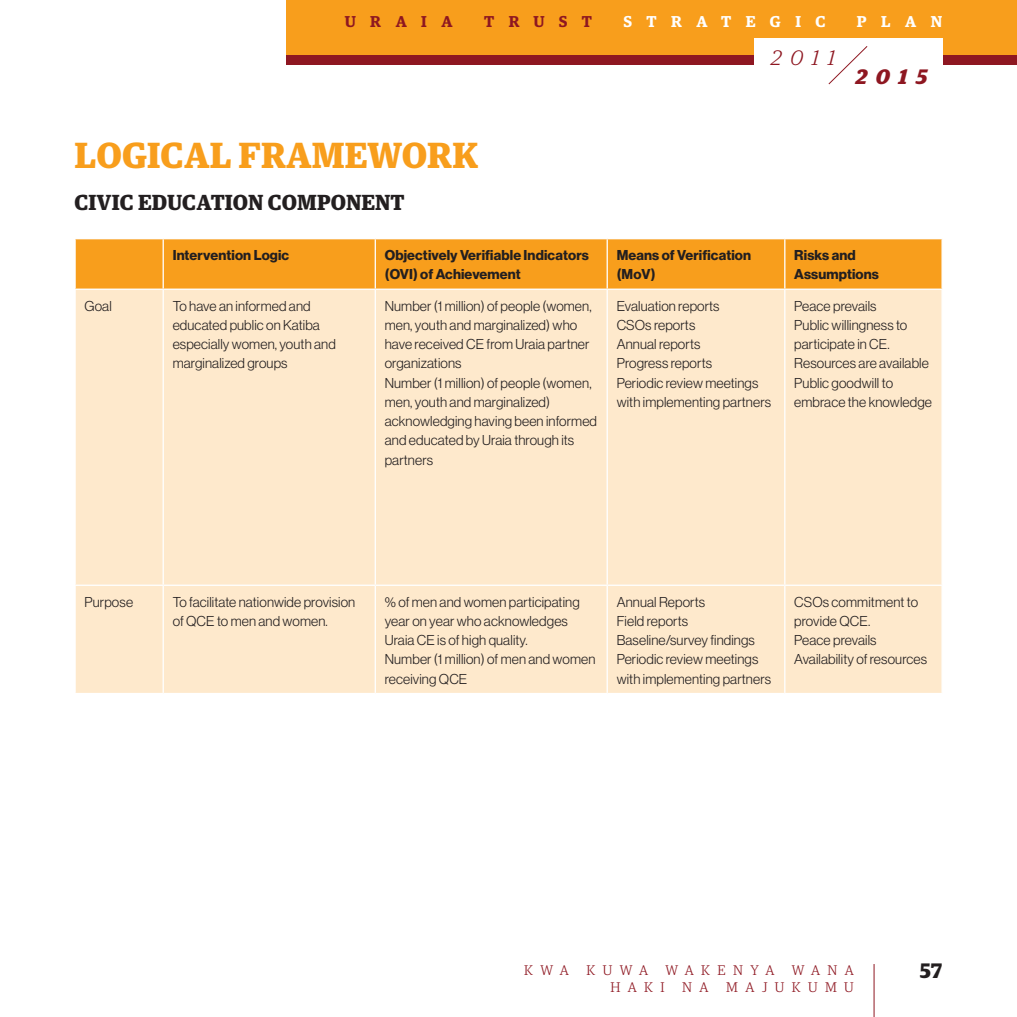
<style>
.page{position:relative;width:1017px;height:1017px;background:#fff}
.page>*{position:absolute;margin:0;border:0;box-sizing:border-box;transform-origin:0 0}
.t1{font:900 35px "Guardian Text Egyp";color:#f89e1c}
.t2{font:900 21px "Guardian Text Egyp";color:#231f20}
.t3{font:italic 700 21px "Guardian Egyp";color:#8e1721}
.t4{font:italic 300 21px "Guardian Egyp";color:#8e1721}
.t5{font:700 21px "Guardian Egyp";color:#231f20}
.t6{font:600 15.75px "Guardian Egyp";letter-spacing:.92em;color:#fff}
.t7{font:600 15.75px "Guardian Egyp";letter-spacing:.92em;color:#8e1721}
.t8{font:300 14px/19.2px "Haas Grot Disp 45";letter-spacing:.01em;color:#231f20}
.t9{font:700 14px/19.2px "Haas Grot Disp 75";letter-spacing:.01em;color:#231f20}
.t10{font:300 14px "Guardian Egyp";letter-spacing:.53em;color:#8e1721}
</style>
<div class="page">
<div style="left:286px;top:0;width:731px;height:65px;background:#f89e1c"></div>
<div style="left:286px;top:55px;width:731px;height:10px;background:#8e1721"></div>
<hr style="left:874px;top:964px;width:1px;height:53px;background:#8e1721">
<div style="left:754px;top:38px;width:188px;height:33px;background:#fff"></div>
<svg style="left:828px;top:46px;width:40px;height:39px"></svg>
<div style="left:76px;top:239px;width:865px;height:50px;background:#f89e1c"></div>
<div style="left:76px;top:290px;width:865px;height:403px;background:#fee9cc"></div>
<hr style="left:163px;top:239px;width:1px;height:50px;background:#fff">
<hr style="left:375px;top:239px;width:1px;height:50px;background:#fff">
<hr style="left:607px;top:239px;width:1px;height:50px;background:#fff">
<hr style="left:784px;top:239px;width:1px;height:50px;background:#fff">
<hr style="left:163px;top:290px;width:1px;height:295px;background:#fff">
<hr style="left:375px;top:290px;width:1px;height:295px;background:#fff">
<hr style="left:607px;top:290px;width:1px;height:295px;background:#fff">
<hr style="left:784px;top:290px;width:1px;height:295px;background:#fff">
<hr style="left:74px;top:585px;width:89px;height:1px;background:#fff">
<hr style="left:163px;top:585px;width:212px;height:1px;background:#fff">
<hr style="left:163px;top:586px;width:1px;height:107px;background:#fff">
<hr style="left:375px;top:585px;width:232px;height:1px;background:#fff">
<hr style="left:375px;top:586px;width:1px;height:107px;background:#fff">
<hr style="left:607px;top:585px;width:178px;height:1px;background:#fff">
<hr style="left:607px;top:586px;width:1px;height:107px;background:#fff">
<hr style="left:785px;top:585px;width:158px;height:1px;background:#fff">
<hr style="left:784px;top:586px;width:1px;height:107px;background:#fff">
<p class="t7" style="left:345px;top:10px;width:109px">URAIA</p>
<p class="t7" style="left:484px;top:10px;width:109px">TRUST</p>
<p class="t6" style="left:623px;top:10px;width:18px">ST</p>
<p class="t6" style="left:671px;top:10px;width:156px">RATEGIC</p>
<p class="t6" style="left:857px;top:10px;width:87px">PLAN</p>
<h2 class="t4" style="left:771px;top:44px;width:65px">2011</h2>
<h2 class="t3" style="left:856px;top:61px;width:73px">2015</h2>
<h1 class="t1" style="left:74px;top:126px;width:405px">LOGICAL FRAMEWORK</h1>
<h2 class="t2" style="left:74px;top:185px;width:332px">CIVIC EDUCATION COMPONENT</h2>
<p class="t9" style="left:173px;top:246px;width:118px">Intervention Logic</p>
<p class="t9" style="left:385px;top:246px;width:206px">Objectively Verifiable Indicators (OVI) of Achievement</p>
<p class="t9" style="left:617px;top:246px;width:136px">Means of Verification (MoV)</p>
<p class="t9" style="left:794px;top:246px;width:86px">Risks and<br>Assumptions</p>
<p class="t8" style="left:85px;top:296px;width:29px">Goal</p>
<p class="t8" style="left:173px;top:296px;width:165px">To have an informed and educated public on Katiba especially women, youth and marginalized groups</p>
<p class="t8" style="left:385px;top:296px;width:214px">Number (1 million) of people (women, men, youth and marginalized) who have received CE from Uraia partner organizations<br>Number (1 million) of people (women, men, youth and marginalized) acknowledging having been informed and educated by Uraia through its partners</p>
<p class="t8" style="left:617px;top:296px;width:156px">Evaluation reports<br>CSOs reports<br>Annual reports<br>Progress reports<br>Periodic review meetings with implementing partners</p>
<p class="t8" style="left:794px;top:296px;width:139px">Peace prevails<br>Public willingness to participate in CE.<br>Resources are available<br>Public goodwill to embrace the knowledge</p>
<p class="t8" style="left:85px;top:592px;width:50px">Purpose</p>
<p class="t8" style="left:173px;top:592px;width:184px">To facilitate nationwide provision of QCE to men and women.</p>
<p class="t8" style="left:385px;top:592px;width:212px">% of men and women participating year on year who acknowledges<br>Uraia CE is of high quality.<br>Number (1 million) of men and women receiving QCE</p>
<p class="t8" style="left:617px;top:592px;width:156px">Annual Reports<br>Field reports<br>Baseline/survey findings<br>Periodic review meetings with implementing partners</p>
<p class="t8" style="left:794px;top:592px;width:134px">CSOs commitment to provide QCE.<br>Peace prevails<br>Availability of resources</p>
<p class="t10" style="left:524px;top:961px;width:46px">KWA</p>
<p class="t10" style="left:586px;top:961px;width:63px">KUWA</p>
<p class="t10" style="left:665px;top:961px;width:110px">WAKENYA</p>
<p class="t10" style="left:792px;top:961px;width:63px">WANA</p>
<p class="t10" style="left:610px;top:978px;width:56px">HAKI</p>
<p class="t10" style="left:682px;top:978px;width:28px">N A</p>
<p class="t10" style="left:726px;top:978px;width:129px">MAJUKUMU</p>
<h2 class="t5" style="left:920px;top:954px;width:24px">57</h2>
</div>
